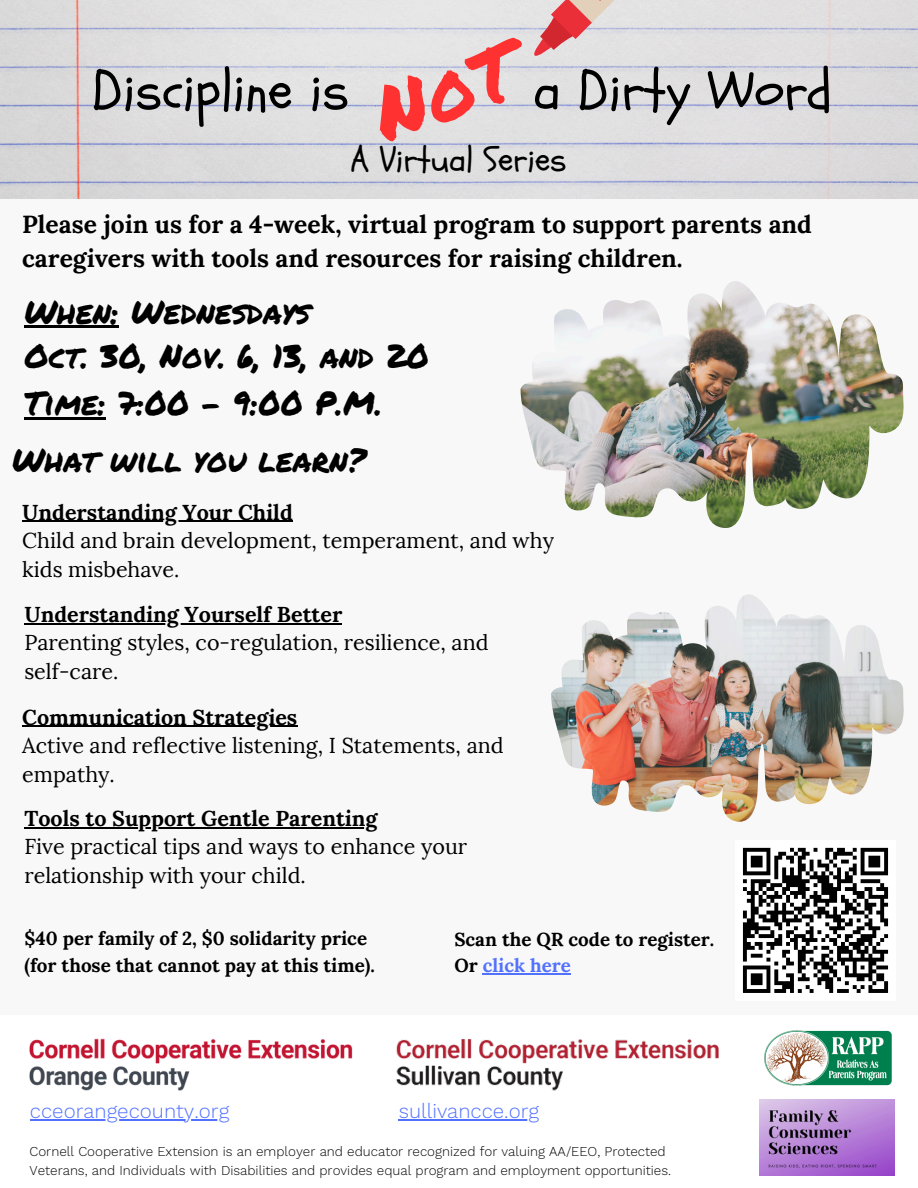
<style>
.page{position:relative;width:918px;height:1188px;background:#f8f8f8}
.page>*{position:absolute;margin:0;border:0;box-sizing:border-box;transform-origin:0 0}
.t1{font:55.95px "Schoolbell";color:#000}
.t2{font:34.5px "Schoolbell";color:#000}
.t3{font:32.55px/44.7px "Permanent Marker";color:#000}
.t4{font:700 24.6px/33.8px "Lora";color:#000}
.t5{font:21.45px/28.7px "Lora";color:#000}
.t6{font:300 20.4px "Work Sans";color:#5271ff}
.t7{font:700 18.75px/26.2px "Lora";color:#000}
.t8{font:300 13.35px/18.3px "Work Sans";color:#000}
.s1{font-weight:700}
.s2{color:#5271ff}
</style>
<div class="page">
<div style="left:0;top:1015px;width:918px;height:173px;background:#fff"></div>
<img style="left:396px;top:1039px;width:323px;height:52px">
<img style="left:29px;top:1038px;width:324px;height:53px">
<hr style="left:30px;top:1119px;width:199px;height:1px;background:#5271ff">
<hr style="left:399px;top:1119px;width:140px;height:1px;background:#5271ff">
<img style="left:760px;top:1099px;width:135px;height:77px">
<img style="left:764px;top:1030px;width:128px;height:56px">
<img style="left:0;top:0;width:918px;height:199px">
<hr style="left:24px;top:325px;width:95px;height:3px;background:#000">
<hr style="left:24px;top:417px;width:82px;height:3px;background:#000">
<img style="left:521px;top:281px;width:382px;height:247px">
<img style="left:551px;top:594px;width:352px;height:228px">
<hr style="left:22px;top:521px;width:271px;height:1px;background:#000">
<hr style="left:24px;top:623px;width:318px;height:1px;background:#000">
<hr style="left:22px;top:726px;width:275px;height:1px;background:#000">
<hr style="left:24px;top:827px;width:354px;height:1px;background:#000">
<hr style="left:483px;top:973px;width:88px;height:1px;background:#5271ff">
<div style="left:735px;top:840px;width:161px;height:161px;background:#fff"></div>
<svg style="left:742px;top:847px;width:147px;height:146px"></svg>
<svg style="left:365px;top:0;width:292px;height:144px;background:#dfd9db"></svg>
<p class="t1" style="left:92px;top:53px;width:259px">Discipline is</p>
<p class="t1" style="left:533px;top:53px;width:300px">a Dirty Word</p>
<h6 class="t2" style="left:351px;top:137px;width:218px">A Virtual Series</h6>
<h6 class="t4" style="left:22px;top:207px;width:791px">Please join us for a 4-week, virtual program to support parents and caregivers with tools and resources for raising children.</h6>
<h3 class="t3" style="left:24px;top:288px;width:406px">When: Wednesdays<br>Oct. 30, Nov. 6, 13, and 20</h3>
<h3 class="t3" style="left:24px;top:380px;width:359px">Time: 7:00 - 9:00 P.M.</h3>
<h5 class="t3" style="left:12px;top:437px;width:355px">What will you learn?</h5>
<h5 class="t5" style="left:22px;top:498px;width:533px"><span class="s1">Understanding Your Child<br></span>Child and brain development, temperament, and why kids misbehave.</h5>
<h5 class="t5" style="left:24px;top:601px;width:466px"><span class="s1">Understanding Yourself Better<br></span>Parenting styles, co-regulation, resilience, and self-care.</h5>
<p class="t5" style="left:22px;top:703px;width:483px"><span class="s1">Communication Strategies<br></span>Active and reflective listening, I Statements, and empathy.</p>
<p class="t5" style="left:24px;top:805px;width:444px"><span class="s1">Tools to Support Gentle Parenting<br></span>Five practical tips and ways to enhance your relationship with your child.</p>
<h5 class="t7" style="left:24px;top:925px;width:352px">$40 per family of 2, $0 solidarity price (for those that cannot pay at this time).</h5>
<p class="t7" style="left:454px;top:927px;width:261px;line-height:25.8px">Scan the QR code to register.<br>Or <span class="s2">click here</span></p>
<h1 class="t6" style="left:30px;top:1099px;width:201px">cceorangecounty.org</h1>
<h2 class="t6" style="left:399px;top:1099px;width:142px">sullivancce.org</h2>
<h2 class="t8" style="left:30px;top:1143px;width:643px">Cornell Cooperative Extension is an employer and educator recognized for valuing AA/EEO, Protected<br>Veterans, and Individuals with Disabilities and provides equal program and employment opportunities.</h2>
</div>
